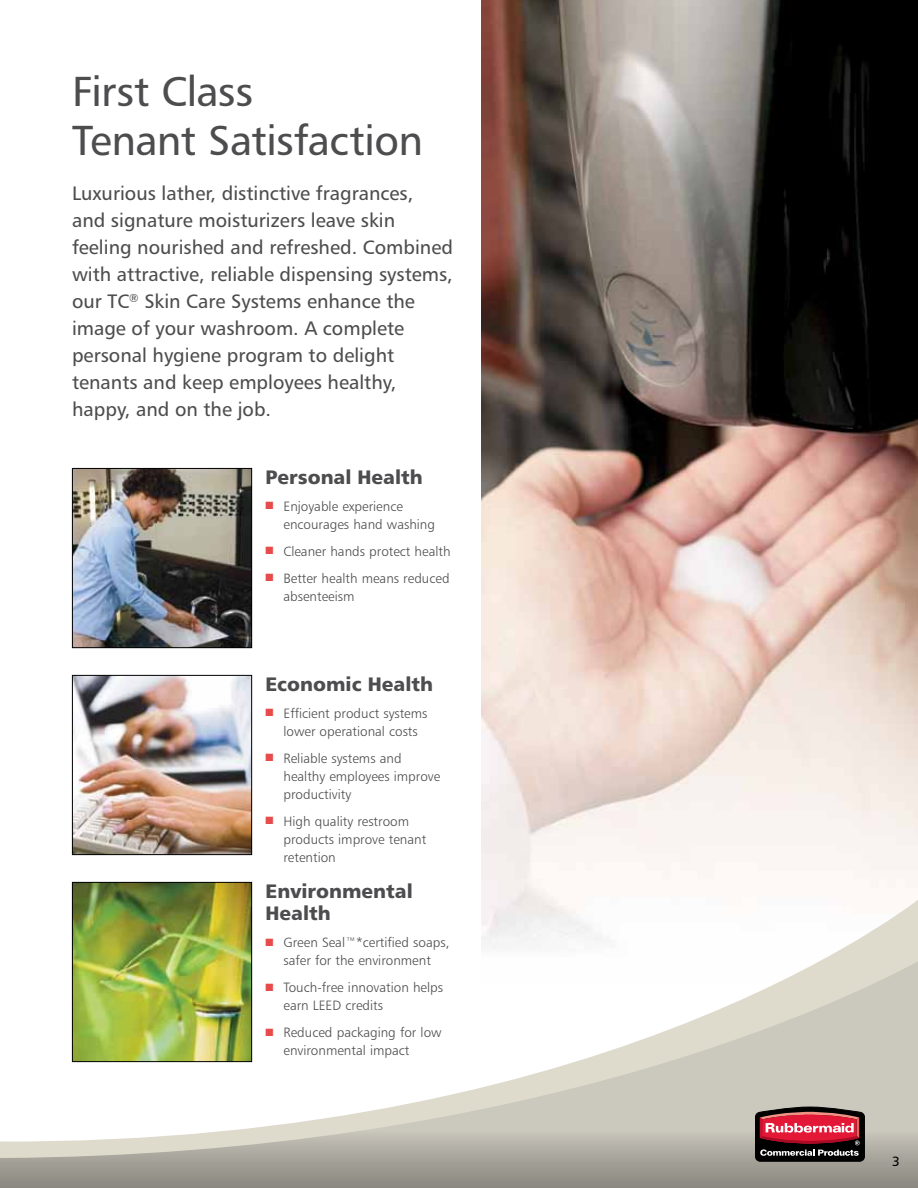
<style>
.page{position:relative;width:918px;height:1188px;background:#fff}
.page>*{position:absolute;margin:0;border:0;box-sizing:border-box;transform-origin:0 0}
.t1{font:42px/49.5px "Humanist 777 BT Roman B";letter-spacing:-.015em;color:#4d4d4f}
.t2{font:19.5px/27px "Humanist 777 BT Roman B";color:#4d4d4f}
.t3{font:19.5px/22.5px "Humanist 777 BT Black B";color:#4d4d4f}
.t4{font:13.5px/18px "Humanist 777 BT Light B";color:#4d4d4f}
.t5{font:13.5px "Humanist 777 BT Roman B";color:#000}
.s1{color:#e74b4b}
</style>
<div class="page">
<img style="left:482px;top:0;width:436px;height:891px">
<img style="left:74px;top:470px;width:176px;height:176px">
<div style="left:72px;top:468px;width:180px;height:180px;border:1px solid #000"></div>
<img style="left:74px;top:677px;width:176px;height:176px">
<div style="left:72px;top:675px;width:180px;height:180px;border:1px solid #000"></div>
<img style="left:74px;top:884px;width:176px;height:7px">
<svg style="left:71px;top:891px;width:847px;height:70px"></svg>
<svg style="left:0;top:961px;width:918px;height:227px"></svg>
<svg style="left:755px;top:1107px;width:110px;height:54px;background:#7f343e"></svg>
<h1 class="t1" style="left:72px;top:66px;width:353px">First Class<br>Tenant Satisfaction</h1>
<p class="t2" style="left:72px;top:180px;width:383px">Luxurious lather, distinctive fragrances,<br>and signature moisturizers leave skin feeling nourished and refreshed. Combined with attractive, reliable dispensing systems, our TC<sup>®</sup> Skin Care Systems enhance the image of your washroom. A complete personal hygiene program to delight tenants and keep employees healthy, happy, and on the job.</p>
<h2 class="t3" style="left:266px;top:465px;width:159px">Personal Health</h2>
<p class="t4" style="left:284px;top:497px;width:153px;text-indent:-18px"><span class="s1">■</span> Enjoyable experience encourages hand washing</p>
<p class="t4" style="left:266px;top:542px;width:187px"><span class="s1">■</span> Cleaner hands protect health</p>
<p class="t4" style="left:284px;top:569px;width:168px;text-indent:-18px"><span class="s1">■</span> Better health means reduced absenteeism</p>
<h2 class="t3" style="left:265px;top:672px;width:169px">Economic Health</h2>
<p class="t4" style="left:284px;top:704px;width:145px;text-indent:-18px"><span class="s1">■</span> Efficient product systems lower operational costs</p>
<p class="t4" style="left:284px;top:749px;width:158px;text-indent:-18px"><span class="s1">■</span> Reliable systems and healthy employees improve productivity</p>
<p class="t4" style="left:284px;top:812px;width:144px;text-indent:-18px"><span class="s1">■</span> High quality restroom products improve tenant retention</p>
<h2 class="t3" style="left:266px;top:879px;width:149px">Environmental<br>Health</h2>
<p class="t4" style="left:266px;top:933px;width:185px;text-align:center"><span class="s1">■</span> Green Seal™* certified soaps, safer for the environment</p>
<p class="t4" style="left:284px;top:978px;width:161px;text-indent:-18px"><span class="s1">■</span> Touch-free innovation helps earn LEED credits</p>
<p class="t4" style="left:284px;top:1023px;width:160px;text-indent:-18px"><span class="s1">■</span> Reduced packaging for low environmental impact</p>
<p class="t5" style="left:892px;top:1153px;width:9px">3</p>
</div>
